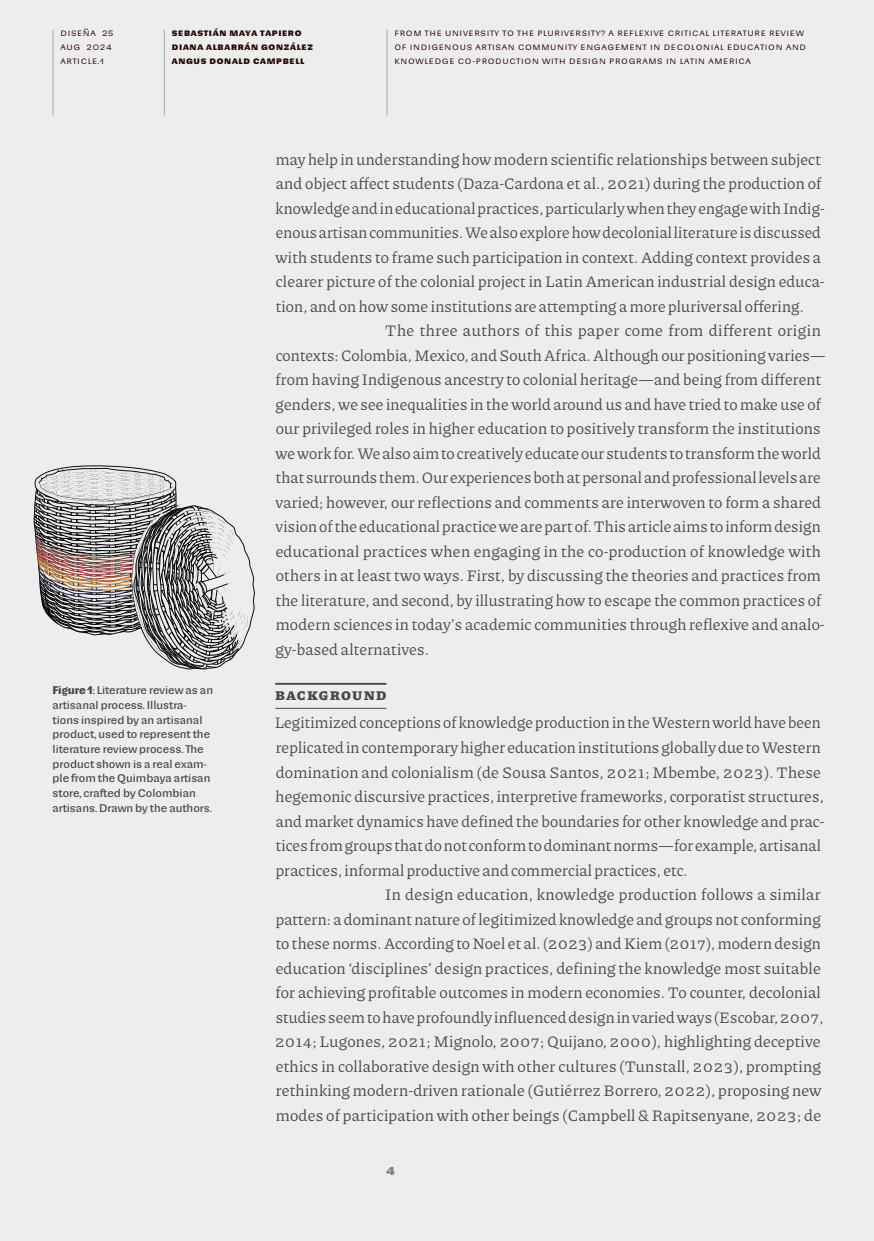
<style>
.page{position:relative;width:874px;height:1241px;background:#fff}
.page>*{position:absolute;margin:0;border:0;box-sizing:border-box;transform-origin:0 0}
.t1{font:16.1px "Piazzolla";letter-spacing:.01em;color:#4c4651}
.t2{font:16.1px "Piazzolla";letter-spacing:.03em;color:#4c4651}
.t3{font:800 16.1px "Piazzolla";letter-spacing:.115em;color:#4c4651}
.t4{font:700 14px "Sudamerican Grotesk QF";color:#828282}
.t5{font:10.5px/14.7px "Sudamerican Grotesk QF";color:#4c4651}
.t6{font:9.62px/14px "Sudamerican Grotesk QF";letter-spacing:.07em;color:#260808}
.t7{font:700 9.62px/14px "Sudamerican Grotesk QF";letter-spacing:.07em;color:#260808}
.s1{font-weight:700}
</style>
<div class="page">
<div style="left:0;top:0;width:873px;height:1240px;background:#ededed"></div>
<hr style="left:52px;top:30px;width:1px;height:85px;background:#ababab">
<hr style="left:164px;top:30px;width:1px;height:85px;background:#ababab">
<hr style="left:386px;top:30px;width:1px;height:85px;background:#ababab">
<hr style="left:275px;top:708px;width:111px;height:1px;background:#4c4651">
<hr style="left:275px;top:682px;width:111px;height:2px;background:#4c4651">
<svg style="left:60px;top:465px;width:195px;height:165px"></svg>
<svg style="left:34px;top:468px;width:215px;height:201px"></svg>
<p class="t6" style="left:60px;top:25px;width:54px">Diseña 25<br>Aug 2024 article.1</p>
<p class="t7" style="left:172px;top:25px;width:142px">Sebastián Maya Tapiero<br>Diana Albarrán González<br>Angus Donald Campbell</p>
<p class="t6" style="left:394px;top:25px;width:411px">From the University to the Plu riversity? A Reflexive Critical Literatu re Review of I ndigenous Artisan Community Engagement in Decolonial Educa</p>
<p class="t6" style="left:760px;top:39px;width:47px">tion and</p>
<p class="t6" style="left:394px;top:53px;width:351px">Knowledge Co-Production with D esign Programs in Latin America</p>
<p class="t5" style="left:52px;top:682px;width:162px"><span class="s1">Figure 1</span>: Literature review as an artisanal process. Illustra&shy;tions inspired by an artisanal product, used to represent the literature review process. The product shown is a real exam&shy;ple from the Quimbaya artisan store, crafted by Colombian artisans. Drawn by the authors.</p>
<p class="t1" style="left:275px;top:149px;width:546px">may help in understanding how modern scientific relationships between subject</p>
<p class="t1" style="left:276px;top:173px;width:546px">and object affect students (Daza-Cardona et al., 2021) during the production of</p>
<p class="t1" style="left:275px;top:198px;width:550px">knowledge and in educational practices, particularly when they engage with Indig-</p>
<p class="t1" style="left:275px;top:222px;width:546px">enous artisan communities. We also explore how decolonial literature is discussed</p>
<p class="t1" style="left:275px;top:247px;width:547px">with students to frame such participation in context. Adding context provides a</p>
<p class="t1" style="left:275px;top:271px;width:550px">clearer picture of the colonial project in Latin American industrial design educa-</p>
<p class="t1" style="left:275px;top:296px;width:529px">tion, and on how some institutions are attempting a more pluriversal offering.</p>
<p class="t2" style="left:385px;top:320px;width:437px">The three authors of this paper come from different origin</p>
<p class="t1" style="left:275px;top:345px;width:551px">contexts: Colombia, Mexico, and South Africa. Although our positioning varies—</p>
<p class="t1" style="left:275px;top:369px;width:547px">from having Indigenous ancestry to colonial heritage—and being from different</p>
<p class="t1" style="left:275px;top:394px;width:546px">genders, we see inequalities in the world around us and have tried to make use of</p>
<p class="t1" style="left:275px;top:418px;width:546px">our privileged roles in higher education to positively transform the institutions</p>
<p class="t1" style="left:275px;top:443px;width:546px">we work for. We also aim to creatively educate our students to transform the world</p>
<p class="t1" style="left:275px;top:467px;width:546px">that surrounds them. Our experiences both at personal and professional levels are</p>
<p class="t1" style="left:275px;top:492px;width:546px">varied; however, our reflections and comments are interwoven to form a shared</p>
<p class="t1" style="left:275px;top:516px;width:546px">vision of the educational practice we are part of. This article aims to inform design</p>
<p class="t1" style="left:275px;top:541px;width:546px">educational practices when engaging in the co-production of knowledge with</p>
<p class="t1" style="left:275px;top:565px;width:546px">others in at least two ways. First, by discussing the theories and practices from</p>
<p class="t1" style="left:275px;top:590px;width:547px">the literature, and second, by illustrating how to escape the common practices of</p>
<p class="t1" style="left:275px;top:614px;width:550px">modern sciences in today’s academic communities through reflexive and analo-</p>
<p class="t1" style="left:275px;top:639px;width:155px">gy-based alternatives.</p>
<p class="t3" style="left:275px;top:683px;width:113px">Background</p>
<p class="t1" style="left:275px;top:712px;width:547px">Legitimized conceptions of knowledge production in the Western world have been</p>
<p class="t1" style="left:275px;top:737px;width:546px">replicated in contemporary higher education institutions globally due to Western</p>
<p class="t1" style="left:275px;top:761px;width:546px">domination and colonialism (de Sousa Santos, 2021; Mbembe, 2023). These</p>
<p class="t1" style="left:275px;top:786px;width:549px">hegemonic discursive practices, interpretive frameworks, corporatist structures,</p>
<p class="t1" style="left:276px;top:810px;width:550px">and market dynamics have defined the boundaries for other knowledge and prac-</p>
<p class="t1" style="left:275px;top:835px;width:546px">tices from groups that do not conform to dominant norms―for example, artisanal</p>
<p class="t1" style="left:275px;top:859px;width:413px">practices, informal productive and commercial practices, etc.</p>
<p class="t1" style="left:385px;top:884px;width:437px">In design education, knowledge production follows a similar</p>
<p class="t1" style="left:275px;top:908px;width:546px">pattern: a dominant nature of legitimized knowledge and groups not conforming</p>
<p class="t1" style="left:275px;top:933px;width:546px">to these norms. According to Noel et al. (2023) and Kiem (2017), modern design</p>
<p class="t1" style="left:275px;top:957px;width:546px">education ‘disciplines’ design practices, defining the knowledge most suitable</p>
<p class="t1" style="left:275px;top:982px;width:546px">for achieving profitable outcomes in modern economies. To counter, decolonial</p>
<p class="t1" style="left:275px;top:1006px;width:549px">studies seem to have profoundly influenced design in varied ways (Escobar, 2007,</p>
<p class="t1" style="left:275px;top:1031px;width:547px">2014; Lugones, 2021; Mignolo, 2007; Quijano, 2000), highlighting deceptive</p>
<p class="t1" style="left:275px;top:1055px;width:546px">ethics in collaborative design with other cultures (Tunstall, 2023), prompting</p>
<p class="t1" style="left:275px;top:1080px;width:547px">rethinking modern-driven rationale (Gutiérrez Borrero, 2022), proposing new</p>
<p class="t1" style="left:275px;top:1104px;width:546px">modes of participation with other beings (Campbell &amp; Rapitsenyane, 2023; de</p>
<p class="t4" style="left:386px;top:1158px;width:10px">4</p>
</div>
